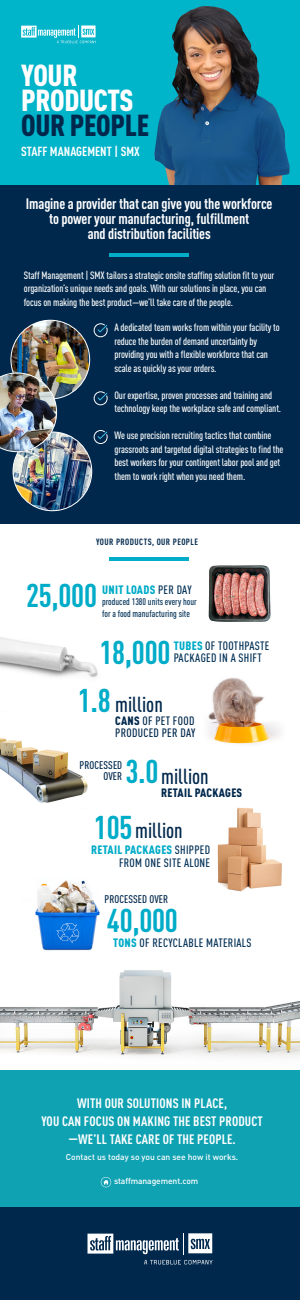
<style>
.page{position:relative;width:300px;height:1300px;background:#fff}
.page>*{position:absolute;margin:0;border:0;box-sizing:border-box;transform-origin:0 0}
.t1{font:700 condensed 32.5px/47.9px "DINOT";letter-spacing:-.01em;color:#00acc8}
.t2{font:900 condensed 30px/25px "DINOT";letter-spacing:-.01em;color:#fff}
.t3{font:900 condensed 30px "DINOT";letter-spacing:-.01em;color:#00284c}
.t4{font:500 condensed 21.5px "DINOT";color:#00284c}
.t5{font:700 condensed 15px/15px "DINOT";letter-spacing:-.01em;color:#fff;text-align:center}
.t6{font:700 condensed 13.5px/18px "DINOT";letter-spacing:.01em;color:#fff;text-align:center}
.t7{font:700 condensed 13px "DINOT";color:#fff}
.t8{font:500 condensed 12px/12px "DINOT";letter-spacing:.025em;color:#003056}
.t9{font:500 condensed 12px/12px "DINOT";letter-spacing:.025em;color:#00284c}
.t10{font:900 condensed 12px "DINOT";letter-spacing:.025em;color:#00acc8}
.t11{font:900 condensed 12px "DINOT";letter-spacing:.025em;color:#00284c}
.t12{font:500 condensed 11px/11.5px "DINOT";letter-spacing:.01em;color:#00284c;text-align:right}
.t13{font:500 condensed 10.5px/13.5px "DINOT";letter-spacing:-.01em;color:#fff}
.t14{font:500 condensed 9.5px/11.4px "DINOT";color:#003056}
.t15{font:700 condensed 9px "DINOT";letter-spacing:.05em;color:#00284c}
.t16{font:500 8.5px "DINOT";letter-spacing:-.005em;color:#fff}
.s1{font-weight:500;color:#003056}
.s2{font-weight:900;color:#00acc8}
.s3{font-weight:900}
</style>
<div class="page">
<div style="left:0;top:169px;width:300px;height:355px;background:#00284c"></div>
<div style="left:0;top:0;width:300px;height:184px;background:#00b4ca"></div>
<img style="left:0;top:970px;width:300px;height:87px">
<img style="left:0;top:637px;width:98px;height:41px">
<img style="left:0;top:738px;width:88px;height:65px">
<img style="left:217px;top:807px;width:65px;height:85px">
<img style="left:35px;top:880px;width:65px;height:71px">
<img style="left:208px;top:678px;width:72px;height:67px">
<img style="left:208px;top:565px;width:63px;height:57px">
<div style="left:0;top:1070px;width:300px;height:148px;background:#0fa2b3"></div>
<svg style="left:101px;top:1177px;width:10px;height:10px"></svg>
<div style="left:0;top:1207px;width:300px;height:93px;background:#00284c"></div>
<svg style="left:144px;top:1260px;width:69px;height:4px"></svg>
<svg style="left:88px;top:1233px;width:124px;height:21px"></svg>
<hr style="left:109px;top:253px;width:80px;height:4px;background:#00acc8">
<hr style="left:109px;top:557px;width:80px;height:3px;background:#00acc8">
<svg style="left:94px;top:323px;width:14px;height:14px"></svg>
<svg style="left:94px;top:391px;width:14px;height:14px"></svg>
<svg style="left:94px;top:430px;width:14px;height:14px"></svg>
<img style="left:154px;top:6px;width:136px;height:178px">
<svg style="left:21px;top:25px;width:75px;height:18px"></svg>
<img style="left:11px;top:320px;width:79px;height:79px;border-radius:39px">
<img style="left:13px;top:432px;width:79px;height:79px;border-radius:39px">
<img style="left:0;top:373px;width:57px;height:79px">
<h2 class="t2" style="left:21px;top:62px;width:114px">YOUR<br>PRODUCTS</h2>
<h2 class="t3" style="left:21px;top:106px;width:130px">OUR PEOPLE</h2>
<p class="t7" style="left:21px;top:143px;width:120px">STAFF MANAGEMENT | SMX</p>
<h3 class="t5" style="left:26px;top:196px;width:248px">Imagine a provider that can give you the workforce to power your manufacturing, fulfillment<br>and distribution facilities</h3>
<p class="t13" style="left:24px;top:268px;width:252px">Staff Management | SMX tailors a strategic onsite staffing solution fit to your organization’s unique needs and goals. With our solutions in place, you can focus on making the best product—we’ll take care of the people.</p>
<p class="t13" style="left:114px;top:321px;width:167px">A dedicated team works from within your facility to reduce the burden of demand uncertainty by providing you with a flexible workforce that can scale as quickly as your orders.</p>
<p class="t13" style="left:114px;top:388px;width:168px">Our expertise, proven processes and training and technology keep the workplace safe and compliant.</p>
<p class="t13" style="left:114px;top:429px;width:171px">We use precision recruiting tactics that combine grassroots and targeted digital strategies to find the best workers for your contingent labor pool and get them to work right when you need them.</p>
<p class="t15" style="left:96px;top:536px;width:103px">YOUR PRODUCTS, OUR PEOPLE</p>
<h1 class="t1" style="left:26px;top:571px;width:72px">25,000</h1>
<p class="t10" style="left:102px;top:582px;width:91px">UNIT LOADS <span class="s1">PER DAY</span></p>
<p class="t14" style="left:102px;top:596px;width:96px">produced 1380 units every hour for a food manufacturing site</p>
<h1 class="t1" style="left:78px;top:628px;width:94px;text-indent:22px">18,000<br>1.8</h1>
<p class="t8" style="left:174px;top:640px;width:97px"><span class="s2">TUBES</span> OF TOOTHPASTE<br>PACKAGED IN A SHIFT</p>
<h3 class="t4" style="left:115px;top:691px;width:49px">million</h3>
<p class="t9" style="left:115px;top:714px;width:82px"><span class="s3">CANS</span> OF PET FOOD<br>PRODUCED PER DAY</p>
<h3 class="t4" style="left:161px;top:763px;width:49px">million</h3>
<p class="t11" style="left:161px;top:785px;width:83px">RETAIL PACKAGES</p>
<h1 class="t1" style="left:94px;top:742px;width:66px;line-height:56.4px;text-indent:31px">3.0<br>105</h1>
<p class="t12" style="left:80px;top:759px;width:44px">PROCESSED<br>OVER</p>
<h3 class="t4" style="left:135px;top:817px;width:49px">million</h3>
<p class="t8" style="left:91px;top:843px;width:121px;line-height:13px;text-align:right"><span class="s2">RETAIL PACKAGES</span> SHIPPED<br>FROM ONE SITE ALONE</p>
<p class="t12" style="left:104px;top:894px;width:65px">PROCESSED OVER</p>
<h1 class="t1" style="left:107px;top:896px;width:72px">40,000</h1>
<p class="t8" style="left:113px;top:937px;width:140px"><span class="s2">TONS</span> OF RECYCLABLE MATERIALS</p>
<p class="t6" style="left:41px;top:1094px;width:223px">WITH OUR SOLUTIONS IN PLACE,<br>YOU CAN FOCUS ON MAKING THE BEST PRODUCT —WE’LL TAKE CARE OF THE PEOPLE.</p>
<p class="t16" style="left:66px;top:1151px;width:174px">Contact us today so you can see how it works.</p>
<p class="t16" style="left:114px;top:1176px;width:86px">staffmanagement.com</p>
</div>
